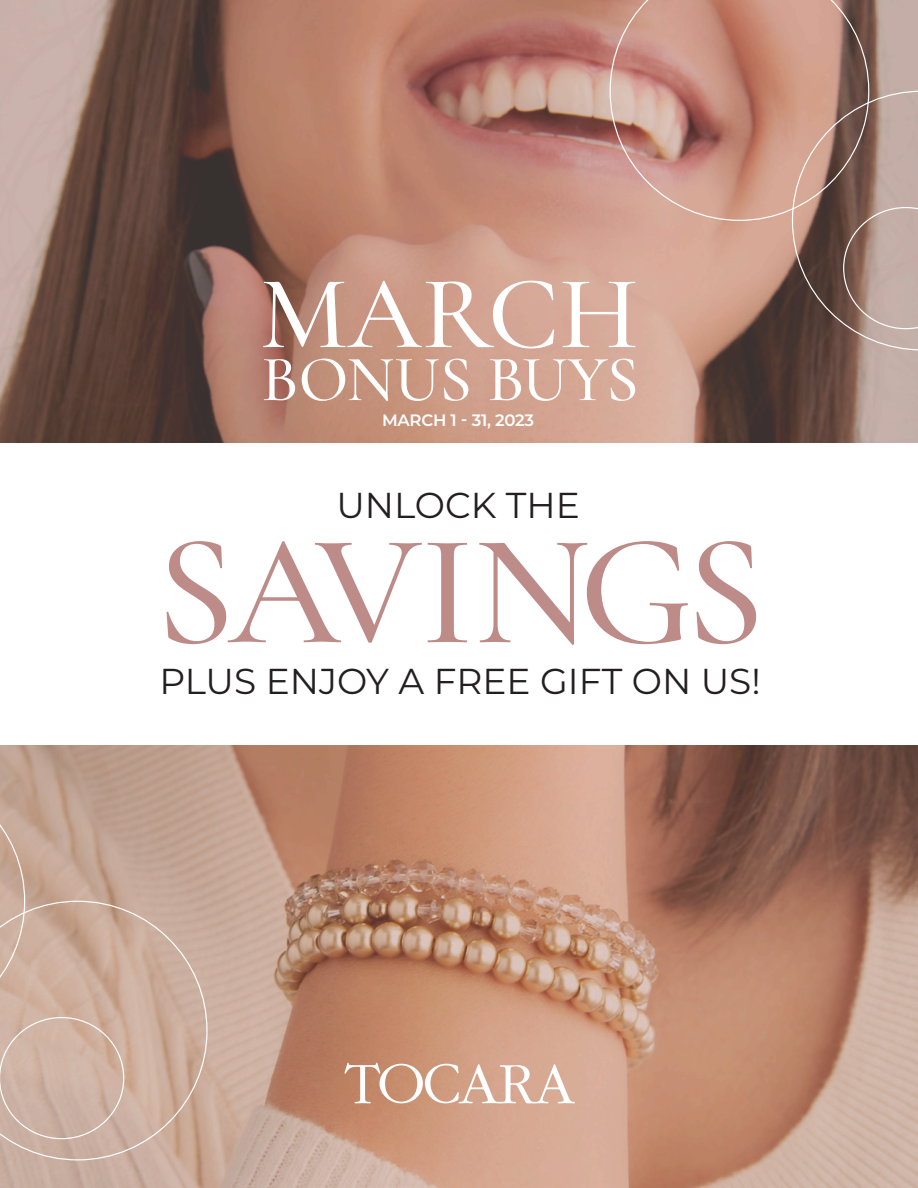
<style>
.page{position:relative;width:918px;height:1188px;background:#fff}
.page>*{position:absolute;margin:0;border:0;box-sizing:border-box;transform-origin:0 0}
.t1{font:500 159px "Cormorant Garamond";letter-spacing:-.045em;color:#bd8b88}
.t2{font:500 104.55px "Cormorant Garamond";color:#fff}
.t3{font:500 65.25px "Cormorant Garamond";letter-spacing:-.01em;color:#fff}
.t4{font:36px "Montserrat";color:#231f20}
.t5{font:600 16.5px "Montserrat";letter-spacing:-.015em;color:#fff}
</style>
<div class="page">
<img style="left:0;top:0;width:918px;height:1188px">
<div style="left:0;top:443px;width:918px;height:302px;background:#fff"></div>
<svg style="left:345px;top:1063px;width:230px;height:41px"></svg>
<svg style="left:792px;top:91px;width:126px;height:259px"></svg>
<svg style="left:610px;top:0;width:259px;height:221px"></svg>
<svg style="left:0;top:901px;width:208px;height:259px"></svg>
<svg style="left:0;top:771px;width:124px;height:368px"></svg>
<p class="t2" style="left:260px;top:250px;width:381px">MARCH</p>
<p class="t3" style="left:261px;top:339px;width:379px">BONUS BUYS</p>
<p class="t5" style="left:382px;top:408px;width:154px">MARCH 1 - 31, 2023</p>
<p class="t4" style="left:336px;top:480px;width:245px">UNLOCK THE</p>
<p class="t1" style="left:155px;top:494px;width:611px">SAVINGS</p>
<p class="t4" style="left:159px;top:657px;width:603px">PLUS ENJOY A FREE GIFT ON US!</p>
</div>
